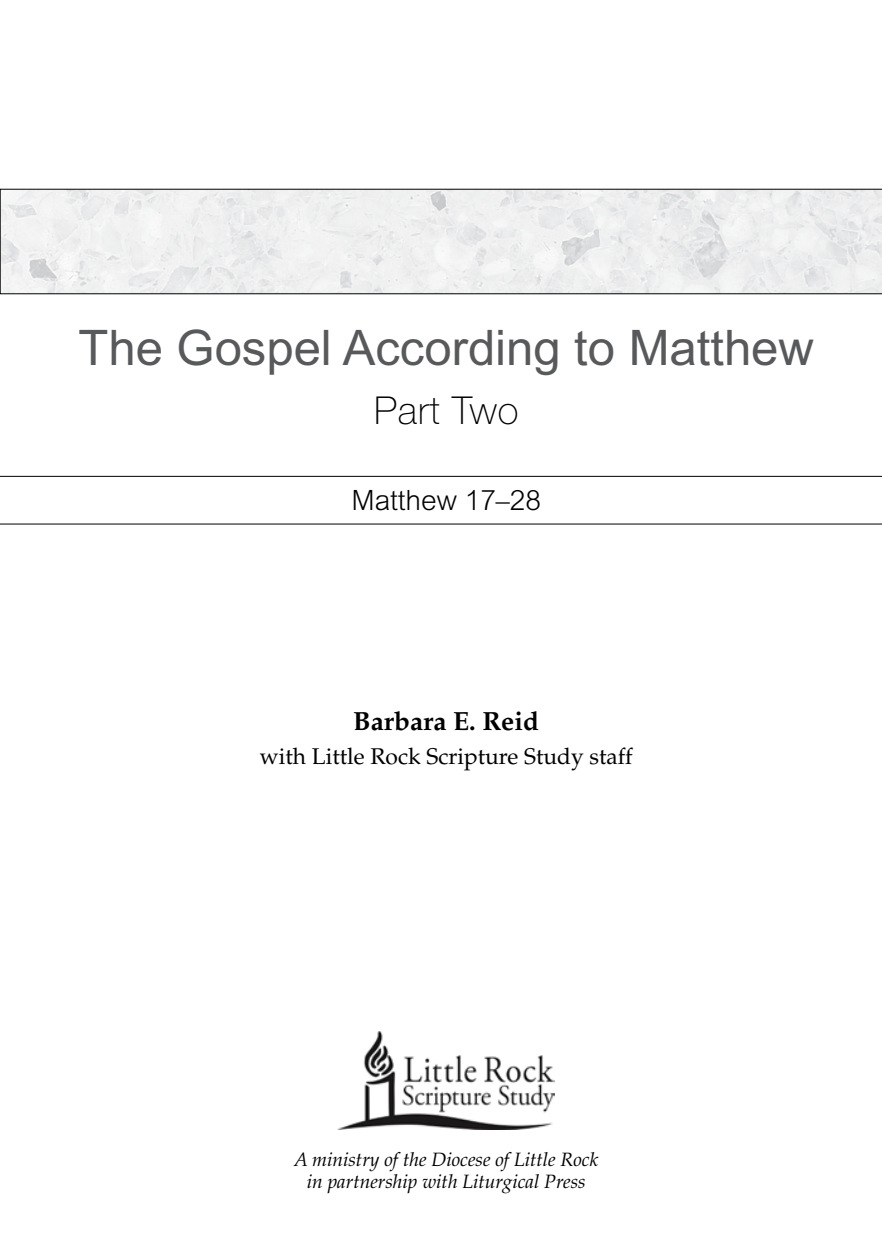
<style>
.page{position:relative;width:882px;height:1260px;background:#fff}
.page>*{position:absolute;margin:0;border:0;box-sizing:border-box;transform-origin:0 0}
.t1{font:49px "Arial MT Std";color:#58595b}
.t2{font:100 38.5px "Helvetica Neue";letter-spacing:.025em;color:#000}
.t3{font:300 28px "Arial MT Std";color:#000}
.t4{font:700 26.25px "Palatino LT Std";color:#000}
.t5{font:22.75px "Palatino LT Std";color:#000}
.t6{font:italic 19.25px/22.8px "Palatino LT Std";color:#000;text-align:center}
</style>
<div class="page">
<svg style="left:0;top:189px;width:882px;height:105px"></svg>
<hr style="left:0;top:476px;width:882px;height:1px;background:#000">
<hr style="left:0;top:524px;width:882px;height:1px;background:#000">
<img style="left:338px;top:1032px;width:217px;height:98px">
<h1 class="t1" style="left:79px;top:319px;width:737px">The Gospel According to Matthew</h1>
<h2 class="t2" style="left:374px;top:389px;width:146px">Part Two</h2>
<h3 class="t3" style="left:351px;top:484px;width:191px">Matthew 17–28</h3>
<h3 class="t4" style="left:353px;top:706px;width:187px">Barbara E. Reid</h3>
<p class="t5" style="left:260px;top:742px;width:374px">with Little Rock Scripture Study staff</p>
<p class="t6" style="left:294px;top:1148px;width:306px">A ministry of the Diocese of Little Rock in partnership with Liturgical Press</p>
</div>
